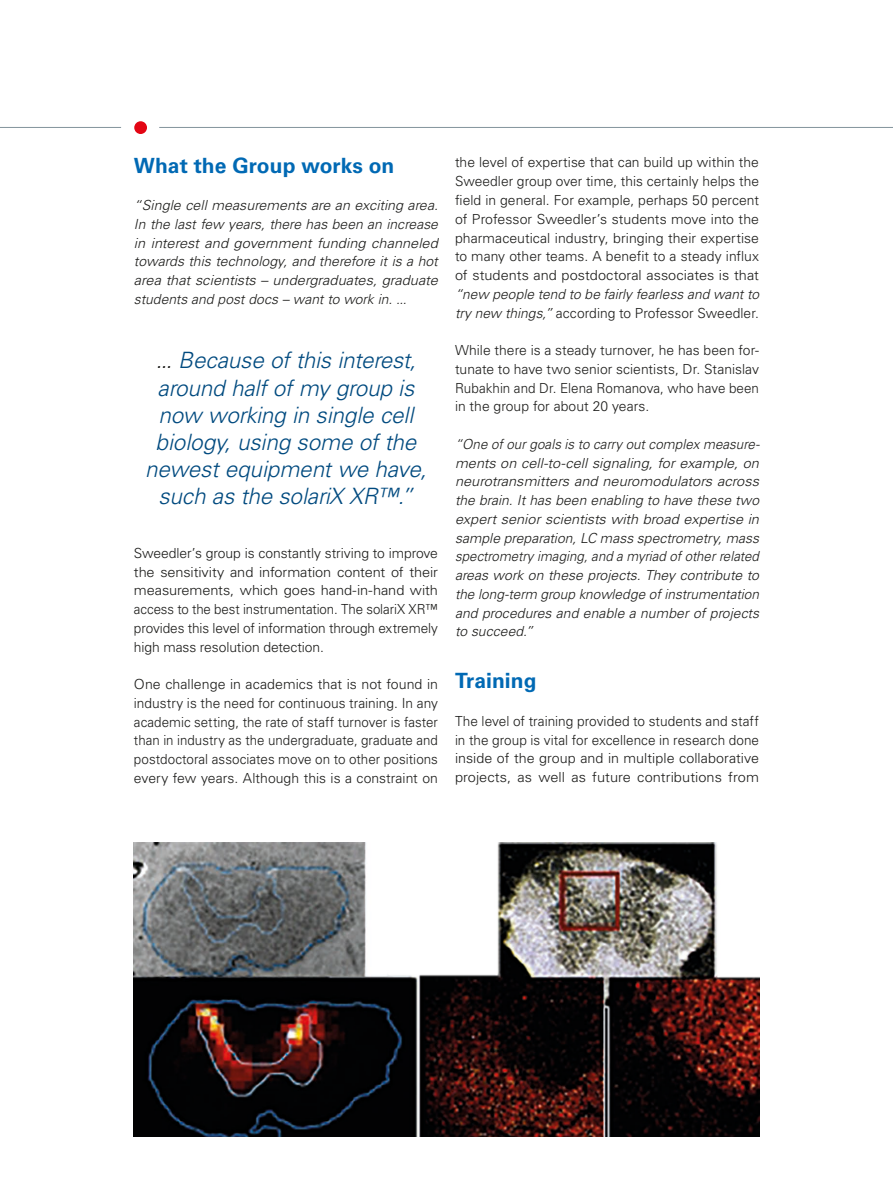
<style>
.page{position:relative;width:893px;height:1187px;background:#fff}
.page>*{position:absolute;margin:0;border:0;box-sizing:border-box;transform-origin:0 0}
.t1{font:italic 300 22.5px/27px "Univers LT Std";letter-spacing:-.005em;color:#004a7f;text-align:center}
.t2{font:700 21px "Univers LT Std";color:#0069b4}
.t3{font:300 13.8px/18.8px "Univers LT Std";color:#1d1d1b;text-align:justify}
.t4{font:italic 300 13.8px/18.8px "Univers LT Std";letter-spacing:.005em;color:#1d1d1b;text-align:justify}
.s1{color:#1d1d1b}
.s2{font-style:normal}
</style>
<div class="page">
<hr style="left:0;top:127px;width:121px;height:1px;background:#83939c">
<div style="left:134px;top:121px;width:13px;height:13px;background:#e30614;border-radius:50%"></div>
<hr style="left:159px;top:127px;width:734px;height:1px;background:#83939c">
<img style="left:134px;top:842px;width:625px;height:294px">
<h2 class="t2" style="left:134px;top:153px;width:262px">What the Group works on</h2>
<p class="t4" style="left:134px;top:196px;width:306px">“Single cell measurements are an exciting area.<br>In the last few years, there has been an increase in interest and government funding channeled towards this technology, and therefore it is a hot area that scientists – undergraduates, graduate students and post docs – want to work in. ...</p>
<h1 class="t1" style="left:145px;top:347px;width:283px"><span class="s1">...</span> Because of this interest, around half of my group is now working in single cell biology, using some of the newest equipment we have, such as the solariX XR™.”</h1>
<p class="t3" style="left:134px;top:543px;width:306px">Sweedler’s group is constantly striving to improve the sensitivity and information content of their measurements, which goes hand-in-hand with access to the best instrumentation. The solariX XR™ provides this level of information through extremely high mass resolution detection.</p>
<p class="t3" style="left:134px;top:674px;width:306px">One challenge in academics that is not found in industry is the need for continuous training. In any academic setting, the rate of staff turnover is faster than in industry as the undergraduate, graduate and postdoctoral associates move on to other positions every few years. Although this is a constraint on</p>
<p class="t3" style="left:455px;top:153px;width:306px">the level of expertise that can build up within the Sweedler group over time, this certainly helps the field in general. For example, perhaps 50 percent of Professor Sweedler’s students move into the pharmaceutical industry, bringing their expertise to many other teams. A benefit to a steady influx of students and postdoctoral associates is that</p>
<p class="t4" style="left:455px;top:285px;width:306px">“new people tend to be fairly fearless and want to try new things,” <span class="s2">according to Professor Sweedler.</span></p>
<p class="t3" style="left:455px;top:341px;width:306px">While there is a steady turnover, he has been for&shy;tunate to have two senior scientists, Dr. Stanislav Rubakhin and Dr. Elena Romanova, who have been in the group for about 20 years.</p>
<p class="t4" style="left:455px;top:435px;width:306px">“One of our goals is to carry out complex measure&shy;ments on cell-to-cell signaling, for example, on neurotransmitters and neuromodulators across the brain. It has been enabling to have these two expert senior scientists with broad expertise in sample preparation, LC mass spectrometry, mass spectrometry imaging, and a myriad of other related areas work on these projects. They contribute to the long-term group knowledge of instrumentation and procedures and enable a number of projects to succeed.”</p>
<h2 class="t2" style="left:455px;top:667px;width:83px">Training</h2>
<p class="t3" style="left:455px;top:711px;width:306px">The level of training provided to students and staff in the group is vital for excellence in research done inside of the group and in multiple collaborative projects, as well as future contributions from</p>
</div>
